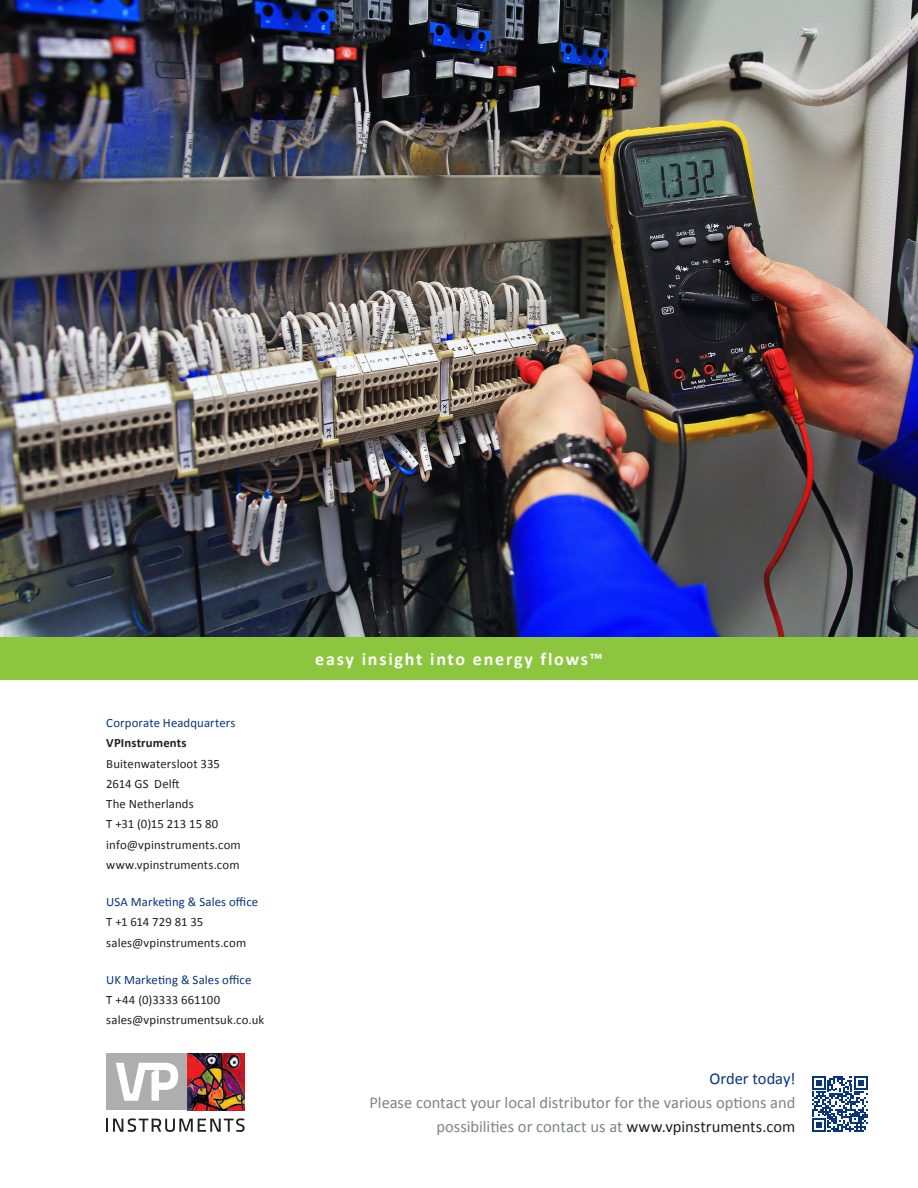
<style>
.page{position:relative;width:918px;height:1188px;background:#fff}
.page>*{position:absolute;margin:0;border:0;box-sizing:border-box;transform-origin:0 0}
.t1{font:700 18px "Calibri";letter-spacing:.1em;color:#fff}
.t2{font:16.5px/24px "Calibri";color:#808285;text-align:right}
.t3{font:16.5px "Calibri";color:#08357c}
.t4{font:12.75px "Calibri";letter-spacing:.01em;color:#231f20}
.t5{font:12.75px "Calibri";letter-spacing:.01em;color:#08357c}
.t6{font:700 12.75px "Calibri";letter-spacing:.01em;color:#231f20}
.s1{color:#231f20}
</style>
<div class="page">
<img style="left:0;top:0;width:918px;height:637px">
<div style="left:0;top:637px;width:918px;height:43px;background:#8bc63e"></div>
<div style="left:106px;top:1053px;width:82px;height:57px;background:#aeaeae"></div>
<svg style="left:116px;top:1063px;width:62px;height:38px"></svg>
<img style="left:188px;top:1053px;width:57px;height:57px">
<svg style="left:106px;top:1118px;width:139px;height:14px"></svg>
<svg style="left:812px;top:1076px;width:56px;height:56px"></svg>
<p class="t5" style="left:106px;top:715px;width:131px">Corporate Headquarters</p>
<p class="t6" style="left:106px;top:735px;width:82px">VPInstruments</p>
<p class="t4" style="left:106px;top:755px;width:115px">Buitenwatersloot 335</p>
<p class="t4" style="left:106px;top:776px;width:75px">2614 GS Delft</p>
<p class="t4" style="left:106px;top:796px;width:89px">The Netherlands</p>
<p class="t4" style="left:106px;top:816px;width:114px">T +31 (0)15 213 15 80</p>
<p class="t4" style="left:106px;top:836px;width:136px">info@vpinstruments.com</p>
<p class="t4" style="left:106px;top:857px;width:135px">www.vpinstruments.com</p>
<p class="t5" style="left:106px;top:894px;width:154px">USA Marketing &amp; Sales office</p>
<p class="t4" style="left:106px;top:914px;width:99px">T +1 614 729 81 35</p>
<p class="t4" style="left:106px;top:934px;width:141px">sales@vpinstruments.com</p>
<p class="t5" style="left:106px;top:972px;width:147px">UK Marketing &amp; Sales office</p>
<p class="t4" style="left:106px;top:992px;width:116px">T +44 (0)3333 661100</p>
<p class="t4" style="left:106px;top:1012px;width:160px">sales@vpinstrumentsuk.co.uk</p>
<p class="t1" style="left:315px;top:648px;width:289px">easy insight into energy flows™</p>
<p class="t3" style="left:709px;top:1068px;width:88px">Order today!</p>
<p class="t2" style="left:370px;top:1091px;width:427px">Please contact your local distributor for the various options and possibilities or contact us at <span class="s1">www.vpinstruments.com</span></p>
</div>
